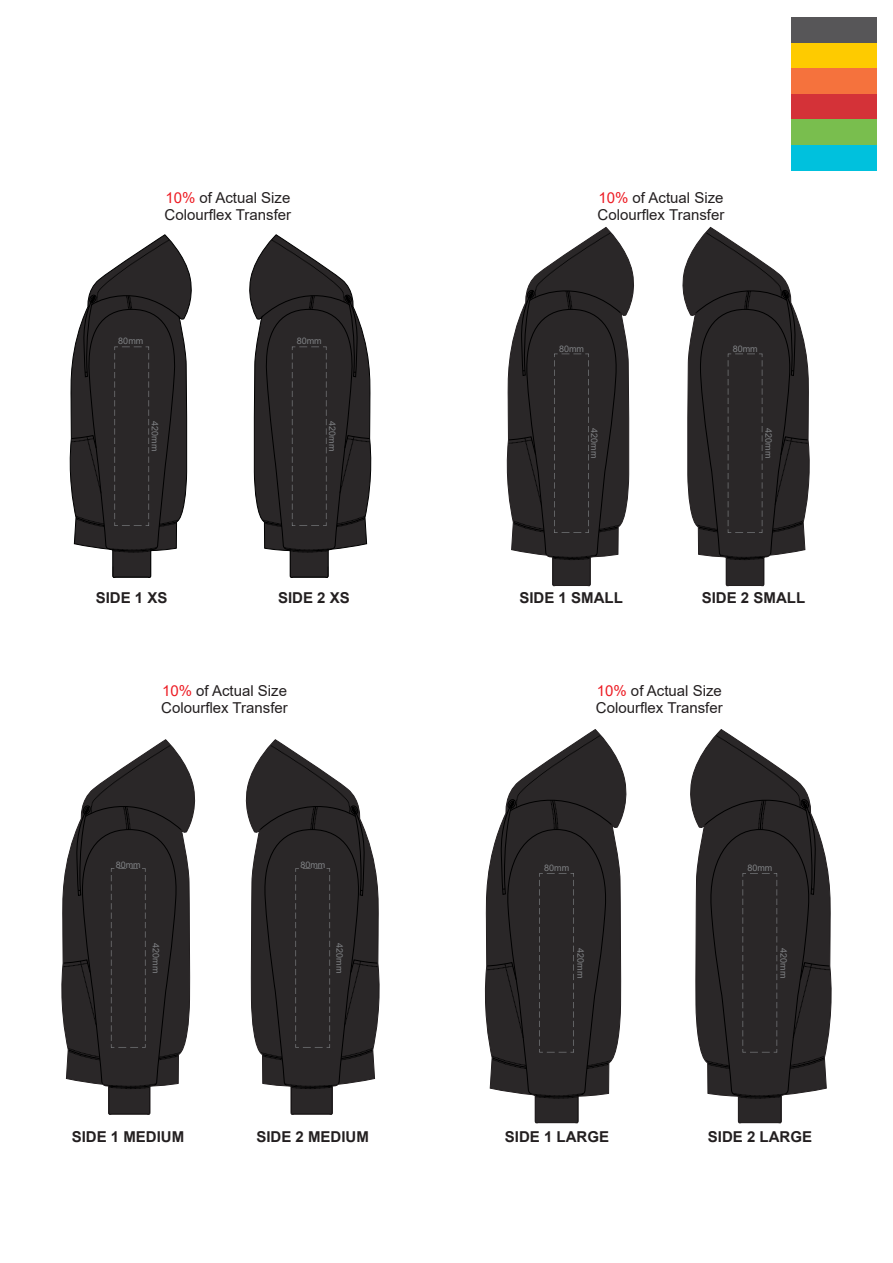
<style>
.page{position:relative;width:893px;height:1263px;background:#fff}
.page>*{position:absolute;margin:0;border:0;box-sizing:border-box;transform-origin:0 0}
.t1{font:15px/16.8px "Arial";color:#231f20}
.t2{font:700 15px "Arial";color:#231f20}
.t3{font:9px "Arial";color:#808285}
.s1{color:#ed1c24}
</style>
<div class="page">
<svg style="left:61px;top:740px;width:135px;height:313px"></svg>
<svg style="left:63px;top:745px;width:118px;height:370px;background:#494647"></svg>
<svg style="left:245px;top:740px;width:135px;height:313px"></svg>
<svg style="left:260px;top:745px;width:118px;height:370px;background:#474546"></svg>
<svg style="left:69px;top:235px;width:123px;height:343px"></svg>
<svg style="left:249px;top:235px;width:123px;height:343px"></svg>
<svg style="left:506px;top:227px;width:128px;height:298px"></svg>
<svg style="left:682px;top:227px;width:128px;height:297px"></svg>
<svg style="left:695px;top:232px;width:113px;height:355px;background:#494748"></svg>
<svg style="left:508px;top:232px;width:113px;height:355px"></svg>
<svg style="left:484px;top:729px;width:143px;height:331px"></svg>
<svg style="left:486px;top:735px;width:126px;height:389px"></svg>
<svg style="left:690px;top:729px;width:142px;height:332px"></svg>
<svg style="left:705px;top:735px;width:125px;height:389px;background:#484546"></svg>
<div style="left:791px;top:18px;width:85px;height:25px;background:#575658"></div>
<div style="left:791px;top:43px;width:85px;height:26px;background:#fecb00"></div>
<div style="left:791px;top:94px;width:85px;height:26px;background:#d43238"></div>
<div style="left:791px;top:120px;width:85px;height:25px;background:#79be4e"></div>
<div style="left:791px;top:145px;width:85px;height:26px;background:#00c1dd"></div>
<div style="left:791px;top:69px;width:85px;height:25px;background:#f5723d"></div>
<p class="t1" style="left:165px;top:189px;width:128px"><span class="s1">10%</span> of Actual Size<br>Colourflex Transfer</p>
<p class="t3" style="left:118px;top:335px;width:27px">80mm</p>
<p class="t3" style="left:161px;top:421px;width:32px;rotate:90deg">420mm</p>
<p class="t3" style="left:297px;top:335px;width:27px">80mm</p>
<p class="t3" style="left:339px;top:421px;width:32px;rotate:90deg">420mm</p>
<p class="t2" style="left:96px;top:587px;width:73px">SIDE 1 XS</p>
<p class="t2" style="left:278px;top:587px;width:73px">SIDE 2 XS</p>
<p class="t1" style="left:161px;top:682px;width:128px"><span class="s1">10%</span> of Actual Size<br>Colourflex Transfer</p>
<p class="t3" style="left:116px;top:858px;width:27px">80mm</p>
<p class="t3" style="left:300px;top:858px;width:27px">80mm</p>
<p class="t3" style="left:162px;top:943px;width:32px;rotate:90deg">420mm</p>
<p class="t3" style="left:346px;top:943px;width:32px;rotate:90deg">420mm</p>
<p class="t2" style="left:72px;top:1126px;width:114px">SIDE 1 MEDIUM</p>
<p class="t2" style="left:256px;top:1126px;width:114px">SIDE 2 MEDIUM</p>
<p class="t1" style="left:598px;top:189px;width:128px"><span class="s1">10%</span> of Actual Size<br>Colourflex Transfer</p>
<p class="t3" style="left:559px;top:343px;width:27px">80mm</p>
<p class="t3" style="left:601px;top:428px;width:32px;rotate:90deg">420mm</p>
<p class="t3" style="left:733px;top:343px;width:27px">80mm</p>
<p class="t3" style="left:775px;top:428px;width:32px;rotate:90deg">420mm</p>
<p class="t2" style="left:519px;top:587px;width:105px">SIDE 1 SMALL</p>
<p class="t2" style="left:702px;top:587px;width:105px">SIDE 2 SMALL</p>
<p class="t1" style="left:596px;top:682px;width:128px"><span class="s1">10%</span> of Actual Size<br>Colourflex Transfer</p>
<p class="t3" style="left:544px;top:862px;width:27px">80mm</p>
<p class="t3" style="left:747px;top:862px;width:27px">80mm</p>
<p class="t3" style="left:587px;top:948px;width:32px;rotate:90deg">420mm</p>
<p class="t3" style="left:790px;top:948px;width:32px;rotate:90deg">420mm</p>
<p class="t2" style="left:505px;top:1126px;width:106px">SIDE 1 LARGE</p>
<p class="t2" style="left:708px;top:1126px;width:106px">SIDE 2 LARGE</p>
</div>
